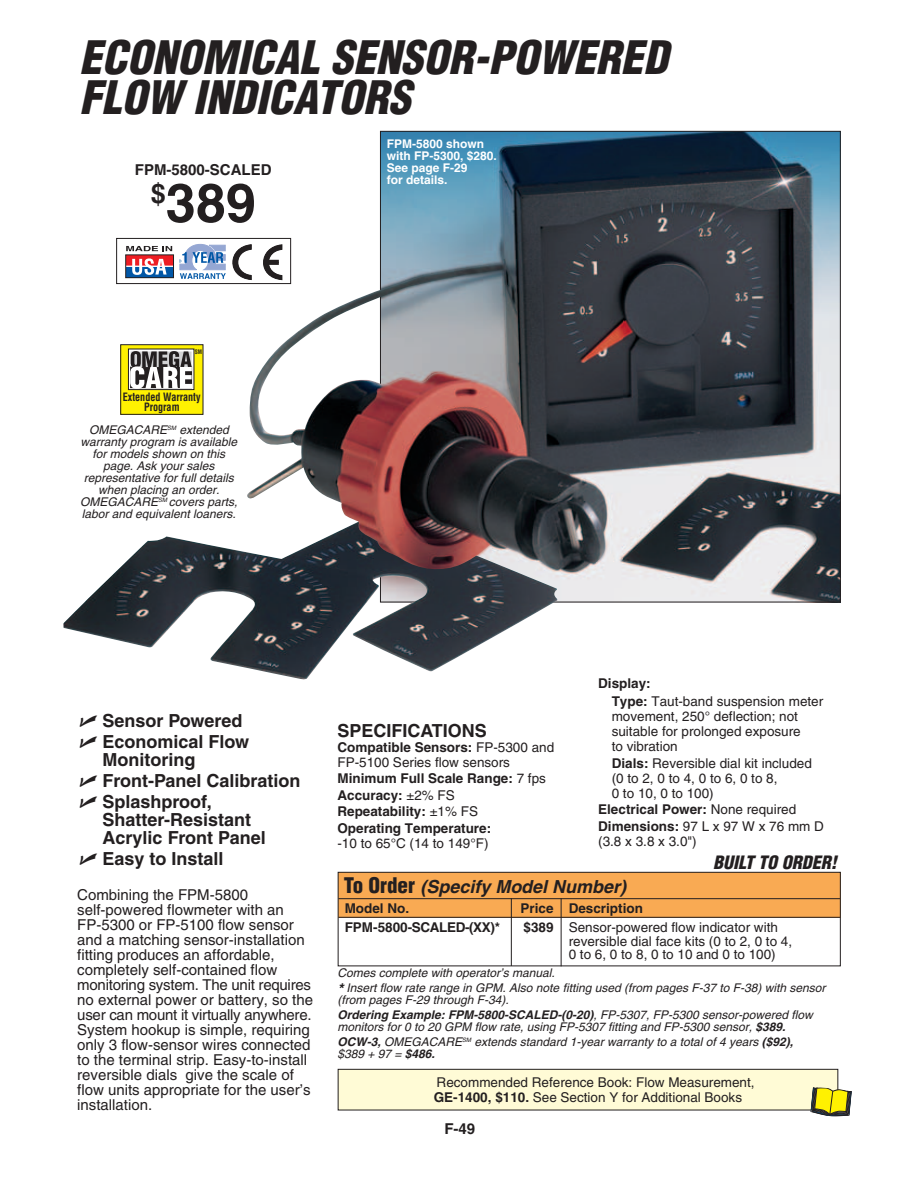
<style>
.page{position:relative;width:918px;height:1188px;background:#fff}
.page>*{position:absolute;margin:0;border:0;box-sizing:border-box;transform-origin:0 0}
.t1{font:700 54px "Helvetica";color:#231f20}
.t2{font:italic 900 condensed 45px/40.5px "Helvetica";color:#231f20}
.t3{font:700 18px/18px "Helvetica";color:#231f20}
.t4{font:italic 700 18px "Helvetica";color:#231f20}
.t5{font:italic 900 condensed 18px "Helvetica";color:#231f20}
.t6{font:15px/15px "Helvetica";color:#231f20}
.t7{font:700 15px "Helvetica";color:#231f20}
.t8{font:13.5px/15px "Helvetica";color:#231f20}
.t9{font:700 13.5px/16.5px "Helvetica";color:#231f20}
.t10{font:700 13.5px "Helvetica";letter-spacing:-.03em;color:#231f20}
.t11{font:italic 12px/12px "Helvetica";color:#231f20}
.t12{font:700 12px/12px "Helvetica";color:#fff}
.t13{font:700 condensed 11.25px/10.2px "Helvetica";color:#231f20;text-align:center;scale:.9 1}
.t14{font:700 condensed 6px "Helvetica";color:#231f20;scale:.9 1}
.s1{font-weight:700}
.s2{font-weight:400}
.s3{font-family:"Universal Newswith Comm Pi";font-weight:400}
.s4{font-weight:900;font-style:normal;font-stretch:condensed;font-size:21px}
.s5{font-weight:700;font-size:15px}
</style>
<div class="page">
<div style="left:116px;top:238px;width:175px;height:46px;border:1px solid #231f20"></div>
<img style="left:382px;top:133px;width:457px;height:467px">
<div style="left:338px;top:872px;width:503px;height:46px;background:#f9aa53"></div>
<img style="left:63px;top:536px;width:494px;height:144px">
<img style="left:247px;top:138px;width:376px;height:443px">
<div style="left:338px;top:872px;width:503px;height:94px;border:1px solid #231f20"></div>
<hr style="left:339px;top:898px;width:501px;height:1px;background:#231f20">
<hr style="left:339px;top:917px;width:501px;height:1px;background:#231f20">
<hr style="left:511px;top:898px;width:1px;height:68px;background:#231f20">
<hr style="left:561px;top:898px;width:1px;height:68px;background:#231f20">
<svg style="left:179px;top:244px;width:103px;height:36px"></svg>
<div style="left:126px;top:255px;width:48px;height:11px;background:#ee1d23"></div>
<div style="left:126px;top:266px;width:48px;height:12px;background:#0157a6"></div>
<hr style="left:126px;top:266px;width:48px;height:1px;background:#fff">
<svg style="left:132px;top:258px;width:35px;height:17px"></svg>
<svg style="left:126px;top:246px;width:46px;height:5px"></svg>
<div style="left:125px;top:255px;width:49px;height:23px;border:1px solid #231f20"></div>
<div style="left:121px;top:345px;width:82px;height:69px;background:#fff101"></div>
<div style="left:120px;top:344px;width:83px;height:71px;border:1px solid #231f20"></div>
<div style="left:128px;top:349px;width:66px;height:41px;border:1px solid #231f20"></div>
<svg style="left:130px;top:351px;width:62px;height:38px"></svg>
<div style="left:338px;top:1069px;width:500px;height:41px;background:#fffbd6"></div>
<div style="left:338px;top:1069px;width:500px;height:41px;border:1px solid #231f20"></div>
<svg style="left:811px;top:1087px;width:41px;height:30px"></svg>
<h2 class="t2" style="left:79px;top:41px;width:599px">ECONOMICAL SENSOR-POWERED<br>FLOW INDICATORS</h2>
<p class="t7" style="left:135px;top:165px;width:138px">FPM-5800-SCALED</p>
<h1 class="t1" style="left:151px;top:183px;width:107px"><sup>$</sup>389</h1>
<p class="t14" style="left:195px;top:349px;width:10px">SM</p>
<p class="t13" style="left:123px;top:392px;width:88px">Extended Warranty<br>Program</p>
<p class="t11" style="left:80px;top:425px;width:161px;text-align:center">OMEGACARE<sup>SM</sup> extended warranty program is available for models shown on this page. Ask your sales representative for full details when placing an order.<br>OMEGACARE<sup>SM</sup> covers parts, labor and equivalent loaners.</p>
<p class="t12" style="left:387px;top:139px;width:112px">FPM-5800 shown with FP-5300, $280.<br>See page F-29<br>for details.</p>
<p class="t8" style="left:612px;top:676px;width:213px;line-height:18px;text-indent:-14px"><span class="s1">Display:<br>Type:</span> Taut-band suspension meter</p>
<p class="t8" style="left:612px;top:711px;width:191px">movement, 250° deflection; not suitable for prolonged exposure to vibration</p>
<p class="t8" style="left:612px;top:757px;width:202px"><span class="s1">Dials:</span> Reversible dial kit included (0 to 2, 0 to 4, 0 to 6, 0 to 8,<br>0 to 10, 0 to 100)</p>
<p class="t9" style="left:598px;top:803px;width:227px">Electrical Power: <span class="s2">None required<br></span>Dimensions: <span class="s2">97 L x 97 W x 76 mm D</span></p>
<p class="t8" style="left:598px;top:835px;width:100px">(3.8 x 3.8 x 3.0")</p>
<h3 class="t3" style="left:80px;top:713px;width:165px"><span class="s3">-</span> Sensor Powered</h3>
<h3 class="t3" style="left:102px;top:734px;width:148px;text-indent:-23px"><span class="s3">-</span> Economical Flow<br>Monitoring</h3>
<h3 class="t3" style="left:80px;top:773px;width:222px"><span class="s3">-</span> Front-Panel Calibration</h3>
<h3 class="t3" style="left:102px;top:794px;width:165px;text-indent:-23px"><span class="s3">-</span> Splashproof,<br>Shatter-Resistant<br>Acrylic Front Panel</h3>
<h3 class="t3" style="left:80px;top:852px;width:146px"><span class="s3">-</span> Easy to Install</h3>
<h3 class="t5" style="left:713px;top:855px;width:129px">BUILT TO ORDER!</h3>
<h3 class="t4" style="left:344px;top:880px;width:288px"><span class="s4">To O r d e r</span> (Specify Model Number)</h3>
<p class="t9" style="left:345px;top:901px;width:66px">Model No.</p>
<p class="t9" style="left:521px;top:901px;width:124px">Price Description</p>
<p class="t10" style="left:345px;top:922px;width:157px">FPM-5800-SCALED-(XX)*</p>
<p class="t8" style="left:569px;top:922px;width:225px;line-height:13.5px;text-indent:-45px"><span class="s1">$389</span> Sensor-powered flow indicator with reversible dial face kits (0 to 2, 0 to 4,<br>0 to 6, 0 to 8, 0 to 10 and 0 to 100)</p>
<h3 class="t3" style="left:337px;top:723px;width:151px">SPECIFICATIONS</h3>
<p class="t8" style="left:337px;top:741px;width:218px"><span class="s1">Compatible Sensors:</span> FP-5300 and<br>FP-5100 Series flow sensors</p>
<p class="t9" style="left:337px;top:771px;width:210px">Minimum Full Scale Range: <span class="s2">7 fps<br></span>Accuracy: <span class="s2">±2% FS<br></span>Repeatability: <span class="s2">±1% FS<br></span>Operating Temperature:</p>
<p class="t8" style="left:337px;top:837px;width:153px">-10 to 65°C (14 to 149°F)</p>
<p class="t6" style="left:77px;top:889px;width:237px">Combining the FPM-5800 self-powered flowmeter with an FP-5300 or FP-5100 flow sensor and a matching sensor-installation fitting produces an affordable, completely self-contained flow monitoring system. The unit requires no external power or battery, so the user can mount it virtually anywhere.<br>System hookup is simple, requiring only 3 flow-sensor wires connected to the terminal strip. Easy-to-install reversible dials give the scale of flow units appropriate for the user’s installation.</p>
<p class="t11" style="left:337px;top:967px;width:492px;line-height:15px">Comes complete with operator’s manual.<br><span class="s5">*</span> Insert flow rate range in GPM. Also note fitting used (from pages F-37 to F-38) with sensor</p>
<p class="t11" style="left:337px;top:994px;width:479px;line-height:15px">(from pages F-29 through F-34).<br><span class="s1">Ordering Example: FPM-5800-SCALED-(0-20)</span>, FP-5307, FP-5300 sensor-powered flow</p>
<p class="t11" style="left:337px;top:1021px;width:460px;line-height:15px">monitors for 0 to 20 GPM flow rate, using FP-5307 fitting and FP-5300 sensor, <span class="s1">$389.<br>OCW-3,</span> OMEGACARE<sup>SM</sup> extends standard 1-year warranty to a total of 4 years <span class="s1">($92),</span></p>
<p class="t11" style="left:337px;top:1049px;width:101px">$389 + 97 = <span class="s1">$486.</span></p>
<p class="t8" style="left:434px;top:1077px;width:322px;line-height:14.2px">Recommended Reference Book: Flow Measurement,<br><span class="s1">GE-1400, $110.</span> See Section Y for Additional Books</p>
<p class="t7" style="left:444px;top:1123px;width:32px">F-49</p>
</div>
